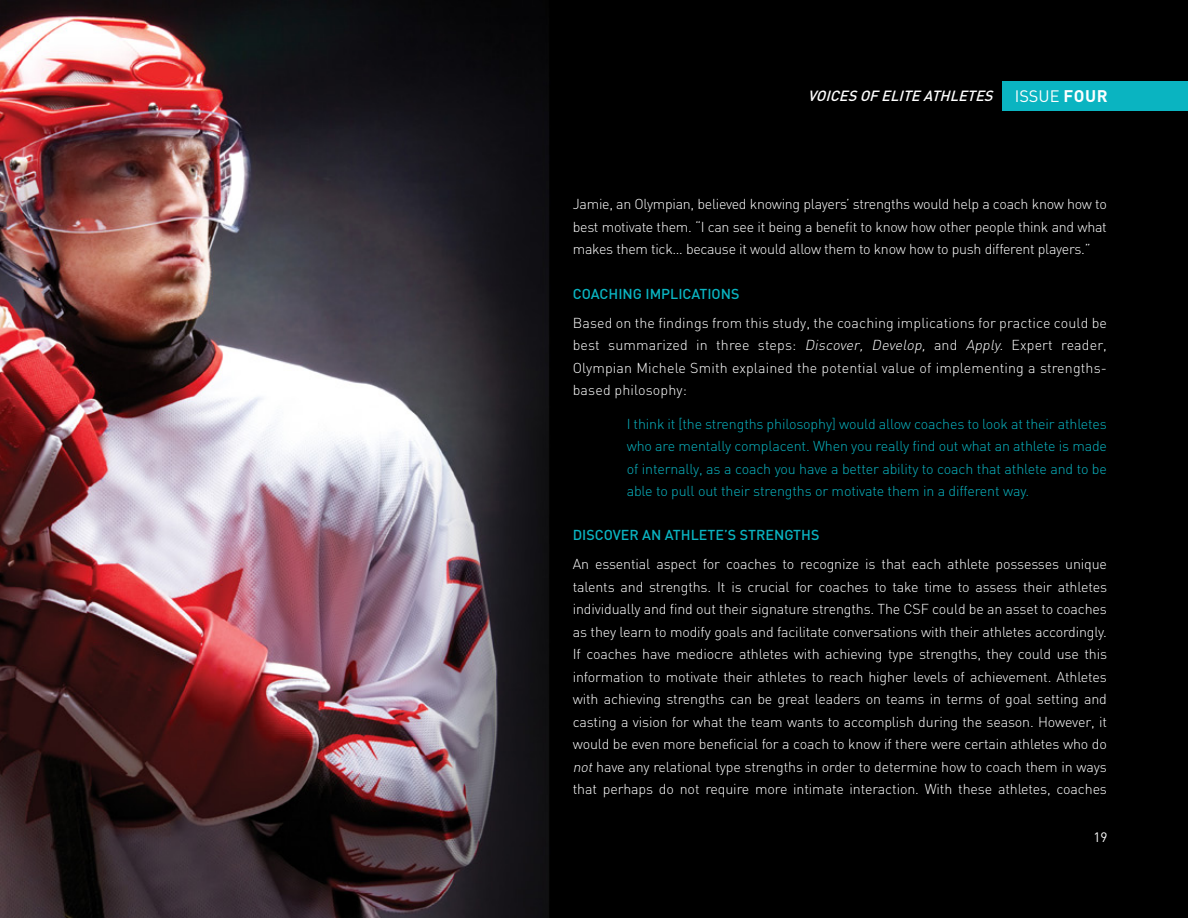
<style>
.page{position:relative;width:1188px;height:918px;background:#fff}
.page>*{position:absolute;margin:0;border:0;box-sizing:border-box;transform-origin:0 0}
.t1{font:16.35px "DIN";color:#fff}
.info_text_intro{font:italic 500 14.55px "DIN";color:#fff}
.QUOTE{font:300 14.25px/22.5px "DIN";letter-spacing:-.01em;color:#fff;text-align:justify}
.QUOTE-2{font:300 14.25px/22.5px "DIN";letter-spacing:-.01em;color:#0ab4c1;text-align:justify}
.QUOTE-3{font:500 14.25px "DIN";color:#0ab4c1}
.t2{font:13.5px "DIN";color:#fff}
.s1{font-weight:700;font-size:16.65px}
.s2{font-style:italic}
</style>
<div class="page">
<img style="left:0;top:0;width:1188px;height:918px">
<div style="left:1002px;top:81px;width:186px;height:29px;background:#0ab4c1"></div>
<p class="info_text_intro" style="left:808px;top:86px;width:191px">VOICESOFELITE ATHLETES</p>
<p class="t1" style="left:1015px;top:86px;width:94px">ISSUE <span class="s1">FOUR</span></p>
<p class="QUOTE" style="left:573px;top:193px;width:536px">Jamie, an Olympian, believed knowing players’ strengths would help a coach know how to best motivate them. “I can see it being a benefit to know how other people think and what makes them tick… because it would allow them to know how to push different players.”</p>
<p class="QUOTE-3" style="left:573px;top:284px;width:168px">COACHING IMPLICATIONS</p>
<p class="QUOTE" style="left:573px;top:311px;width:536px">Based on the findings from this study, the coaching implications for practice could be best summarized in three steps: <span class="s2">Discover, Develop,</span> and <span class="s2">Apply.</span> Expert reader, Olympian Michele Smith explained the potential value of implementing a strengths&shy;based philosophy:</p>
<p class="QUOTE-2" style="left:627px;top:412px;width:482px">I think it [the strengths philosophy] would allow coaches to look at their athletes who are mentally complacent. When you really find out what an athlete is made of internally, as a coach you have a better ability to coach that athlete and to be able to pull out their strengths or motivate them in a different way.</p>
<p class="QUOTE-3" style="left:573px;top:526px;width:248px">DISCOVER AN ATHLETE’S STRENGTHS</p>
<p class="QUOTE" style="left:573px;top:553px;width:536px">An essential aspect for coaches to recognize is that each athlete possesses unique talents and strengths. It is crucial for coaches to take time to assess their athletes individually and find out their signature strengths. The CSF could be an asset to coaches as they learn to modify goals and facilitate conversations with their athletes accordingly.<br>If coaches have mediocre athletes with achieving type strengths, they could use this information to motivate their athletes to reach higher levels of achievement. Athletes with achieving strengths can be great leaders on teams in terms of goal setting and casting a vision for what the team wants to accomplish during the season. However, it would be even more beneficial for a coach to know if there were certain athletes who do <span class="s2">not</span>have any relational type strengths in order to determine how to coach them in ways that perhaps do not require more intimate interaction. With these athletes, coaches</p>
<p class="t2" style="left:1093px;top:829px;width:16px">19</p>
</div>
